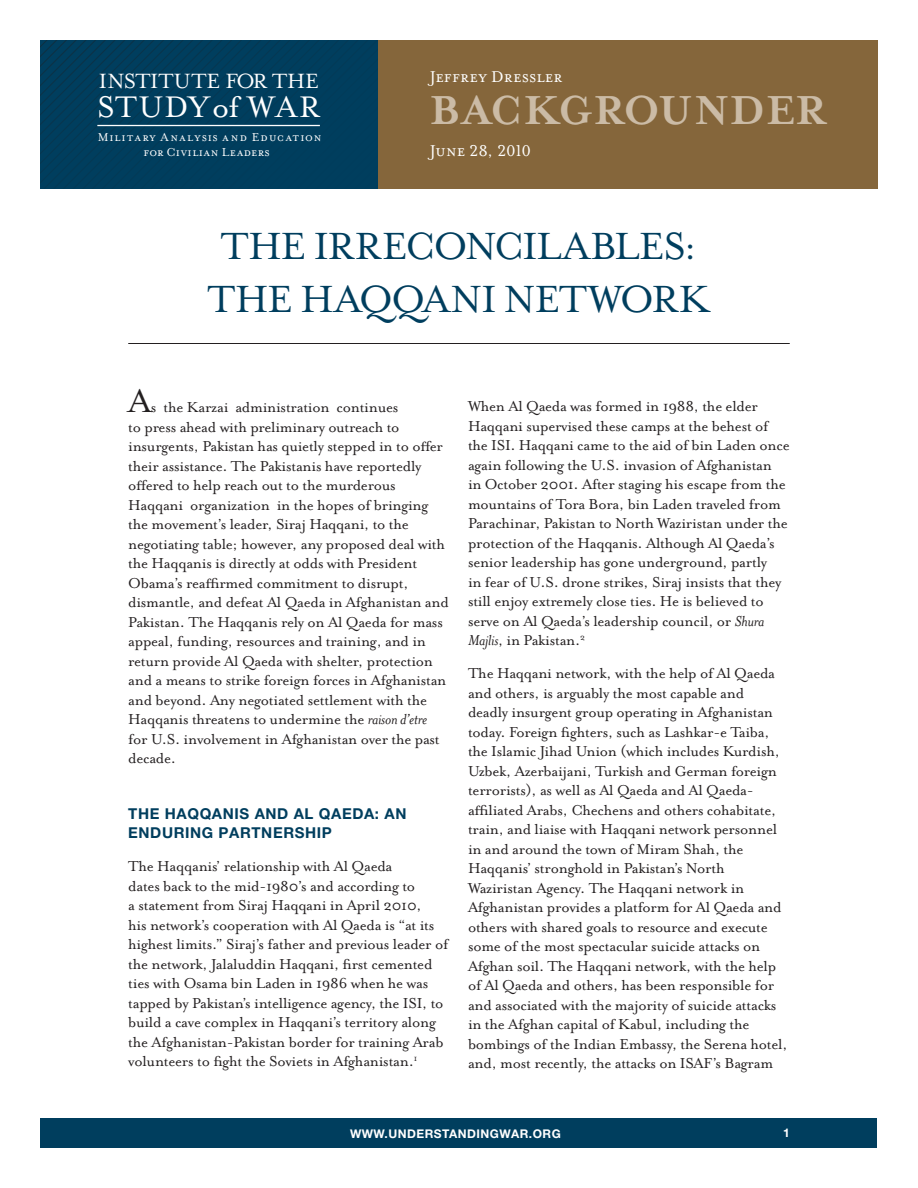
<style>
.page{position:relative;width:918px;height:1188px;background:#fff}
.page>*{position:absolute;margin:0;border:0;box-sizing:border-box;transform-origin:0 0}
.t1{font:700 46.5px "Mrs Eaves";letter-spacing:.01em;color:#cbbba6}
.Article-Title{font:43.5px "Mrs Eaves Roman";letter-spacing:-.005em;color:#003e5e}
.Article-Body_Text{font:37.5px "Mrs Eaves Roman";color:#231f20}
.t2{font:34.2px "Mrs Eaves Roman";letter-spacing:.03em;color:#fff}
.t3{font:23.7px "Mrs Eaves Roman";letter-spacing:-.005em;color:#fff}
.By_line{font:18px "Mrs Eaves Small Caps";letter-spacing:.005em;color:#fff}
.Date{font:18px "Mrs Eaves Small Caps";letter-spacing:-.005em;color:#fff}
.Article-Body_Text-2{font:16.5px/19.5px "Mrs Eaves Roman";letter-spacing:-.015em;color:#231f20}
.Article-Subhead{font:700 15px/19.5px "Helvetica Neue";letter-spacing:.04em;color:#003e5e}
.t4{font:13.2px/14.5px "Mrs Eaves Small Caps";letter-spacing:.05em;color:#fff;text-align:center}
.t5{font:700 12px "Helvetica Neue";letter-spacing:.04em;color:#fff}
.s1{font-family:"Mrs Eaves";font-style:italic}
</style>
<div class="page">
<div style="left:40px;top:1118px;width:838px;height:30px;background:#003e5e"></div>
<div style="left:40px;top:40px;width:419px;height:149px;background:#003e5e"></div>
<div style="left:378px;top:40px;width:500px;height:149px;background:#85663b"></div>
<hr style="left:97px;top:125px;width:223px;height:1px;background:#fff">
<hr style="left:128px;top:343px;width:662px;height:1px;background:#231f20">
<p class="By_line" style="left:430px;top:67px;width:134px">Jeffrey Dressler</p>
<h3 class="t3" style="left:99px;top:69px;width:222px">INSTITUTE FOr THE</h3>
<h3 class="t2" style="left:97px;top:89px;width:225px">STUdy of WAr</h3>
<p class="t4" style="left:98px;top:130px;width:225px">Military Analysis and Education for Civilian Leaders</p>
<p class="Date" style="left:430px;top:141px;width:103px">June 28, 2010</p>
<p class="t1" style="left:430px;top:83px;width:399px">BACKGROUNDER</p>
<p class="Article-Title" style="left:221px;top:223px;width:188px">The Irreconcilables</p>
<p class="Article-Title" style="left:683px;top:223px;width:15px">:</p>
<p class="Article-Title" style="left:208px;top:275px;width:156px">The Haqqani</p>
<p class="Article-Title" style="left:504px;top:275px;width:61px">Netwo</p>
<p class="Article-Title" style="left:652px;top:275px;width:48px">rk</p>
<p class="Article-Body_Text" style="left:128px;top:381px;width:25px">A</p>
<p class="Article-Body_Text-2" style="left:128px;top:398px;width:322px;text-indent:23px">s the Karzai administration continues<br>to press ahead with preliminary outreach to insurgents, Pakistan has quietly stepped in to offer their assistance. The Pakistanis have reportedly offered to help reach out to the murderous Haqqani organization in the hopes of bringing the movement’s leader, Siraj Haqqani, to the negotiating table; however, any proposed deal with the Haqqanis is directly at odds with President Obama’s reaffirmed commitment to disrupt, dismantle, and defeat Al Qaeda in Afghanistan and Pakistan. The Haqqanis rely on Al Qaeda for mass appeal, funding, resources and training, and in return provide Al Qaeda with shelter, protection and a means to strike foreign forces in Afghanistan and beyond. Any negotiated settlement with the Haqqanis threatens to undermine the <span class="s1">raison d’etre </span>for U.S. involvement in Afghanistan over the past decade.</p>
<p class="Article-Subhead" style="left:128px;top:803px;width:280px">THE HAQQANIS AND AL QAEDA: AN<br>ENDURING PARTNERSHIP</p>
<p class="Article-Body_Text-2" style="left:128px;top:857px;width:322px">The Haqqanis’ relationship with Al Qaeda<br>dates back to the mid-1980’s and according to<br>a statement from Siraj Haqqani in April 2010,<br>his network’s cooperation with Al Qaeda is “at its highest limits.” Siraj’s father and previous leader of the network, Jalaluddin Haqqani, first cemented ties with Osama bin Laden in 1986 when he was tapped by Pakistan’s intelligence agency, the ISI, to build a cave complex in Haqqani’s territory along the Afghanistan-Pakistan border for training Arab volunteers to fight the Soviets in Afghanistan.<sup>1</sup></p>
<p class="Article-Body_Text-2" style="left:468px;top:397px;width:323px">When Al Qaeda was formed in 1988, the elder Haqqani supervised these camps at the behest of the ISI. Haqqani came to the aid of bin Laden once again following the U.S. invasion of Afghanistan in October 2001. After staging his escape from the mountains of Tora Bora, bin Laden traveled from Parachinar, Pakistan to North Waziristan under the protection of the Haqqanis. Although Al Qaeda’s senior leadership has gone underground, partly<br>in fear of U.S. drone strikes, Siraj insists that they still enjoy extremely close ties. He is believed to serve on Al Qaeda’s leadership council, or <span class="s1">Shura Majlis</span>, in Pakistan.<sup>2</sup></p>
<p class="Article-Body_Text-2" style="left:468px;top:664px;width:321px">The Haqqani network, with the help of Al Qaeda and others, is arguably the most capable and deadly insurgent group operating in Afghanistan today. Foreign fighters, such as Lashkar-e Taiba, the Islamic Jihad Union (which includes Kurdish, Uzbek, Azerbaijani, Turkish and German foreign terrorists), as well as Al Qaeda and Al Qaeda&shy;affiliated Arabs, Chechens and others cohabitate, train, and liaise with Haqqani network personnel in and around the town of Miram Shah, the Haqqanis’ stronghold in Pakistan’s North Waziristan Agency. The Haqqani network in Afghanistan provides a platform for Al Qaeda and others with shared goals to resource and execute some of the most spectacular suicide attacks on Afghan soil. The Haqqani network, with the help of Al Qaeda and others, has been responsible for and associated with the majority of suicide attacks in the Afghan capital of Kabul, including the bombings of the Indian Embassy, the Serena hotel, and, most recently, the attacks on ISAF’s Bagram</p>
<p class="t5" style="left:350px;top:1126px;width:212px">WWW.UNDERSTANDINGWAR.ORG</p>
<p class="t5" style="left:783px;top:1126px;width:8px">1</p>
</div>
